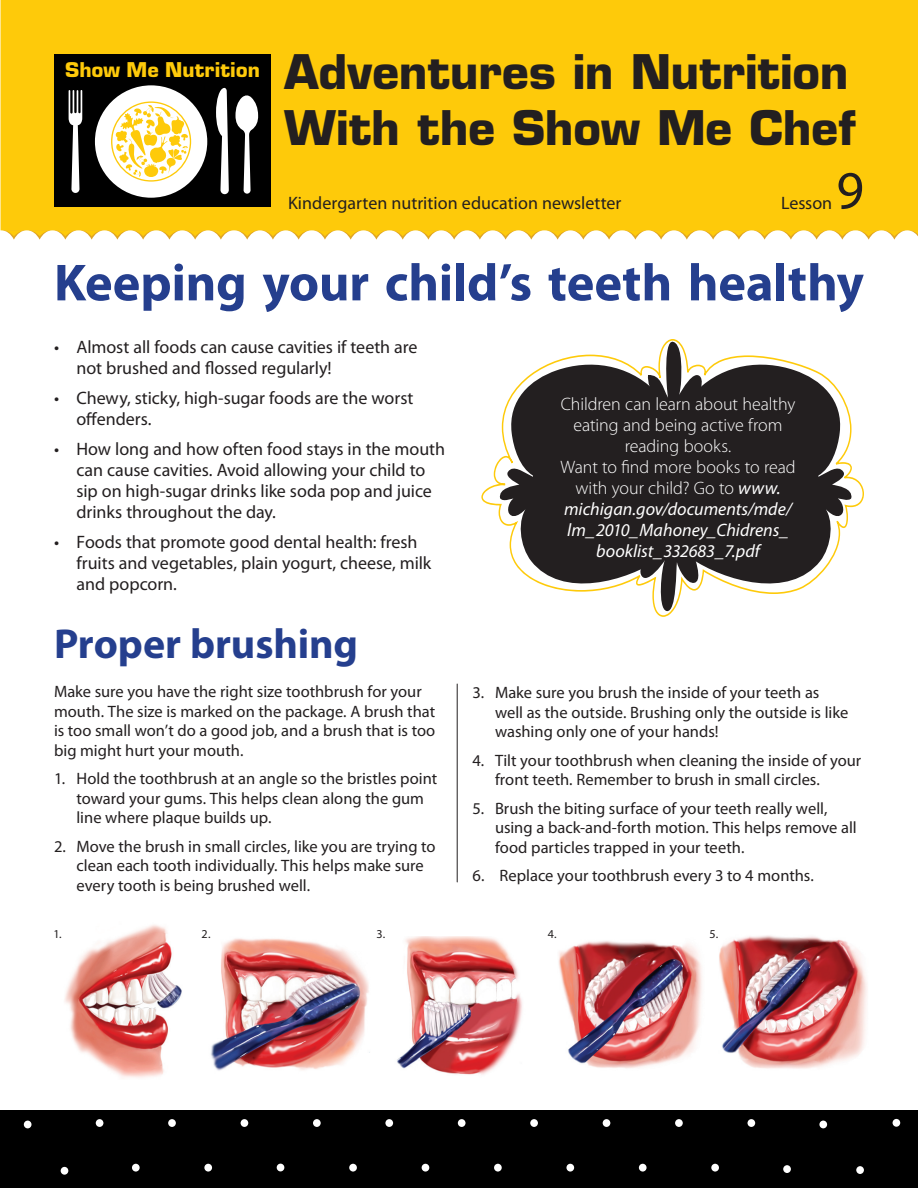
<style>
.page{position:relative;width:918px;height:1188px;background:#fff}
.page>*{position:absolute;margin:0;border:0;box-sizing:border-box;transform-origin:0 0}
.nwsltr_body_12_on_14{font:54px "Myriad Pro";color:#231f20}
._24_pt_xbold_heds{font:700 52.5px "Myriad Pro";letter-spacing:-.005em;color:#253f8e}
.t1{font:700 46.5px/55.8px "Eurostile LT Std";color:#231f20;text-align:right}
._24_pt_xbold_heds-2{font:700 42px "Myriad Pro";letter-spacing:-.005em;color:#253f8e}
.hanging_indent{font:18px/21px "Myriad Pro";letter-spacing:-.005em;color:#231f20}
.nwsltr_body_12_on_14-2{font:italic 18px/21px "Myriad Pro";color:#fff;text-align:center}
.nwsltr_body_12_on_14-3{font:300 18px/21px "Myriad Pro";letter-spacing:-.005em;color:#fff;text-align:center}
.nwsltr_body_12_on_14-4{font:18px "Myriad Pro";color:#231f20}
.hanging_indent_11_on{font:16.5px/19.5px "Myriad Pro";color:#231f20}
.body_11_on_13{font:16.5px/19.5px "Myriad Pro";color:#231f20}
.hanging_indent_11_on-2{font:12.15px "Myriad Pro";color:#231f20}
.s1{font-weight:300;font-style:normal}
</style>
<div class="page">
<div style="left:1px;top:0;width:917px;height:230px;background:#feca0a"></div>
<svg style="left:1px;top:230px;width:917px;height:10px"></svg>
<div style="left:54px;top:54px;width:217px;height:153px;background:#000"></div>
<svg style="left:69px;top:90px;width:13px;height:103px"></svg>
<svg style="left:216px;top:88px;width:13px;height:106px"></svg>
<div style="left:95px;top:85px;width:112px;height:113px;background:#fff;border-radius:50%"></div>
<svg style="left:111px;top:101px;width:80px;height:81px"></svg>
<div style="left:112px;top:103px;width:78px;height:77px;background:#fff;border-radius:50%"></div>
<svg style="left:115px;top:105px;width:74px;height:72px"></svg>
<svg style="left:235px;top:95px;width:23px;height:99px"></svg>
<div style="left:0;top:1110px;width:918px;height:78px;background:#000"></div>
<div style="left:96px;top:1119px;width:7px;height:8px;background:#fff;border-radius:50%"></div>
<div style="left:168px;top:1119px;width:8px;height:8px;background:#fff;border-radius:50%"></div>
<div style="left:241px;top:1119px;width:7px;height:8px;background:#fff;border-radius:50%"></div>
<div style="left:313px;top:1119px;width:8px;height:8px;background:#fff;border-radius:50%"></div>
<div style="left:385px;top:1119px;width:8px;height:8px;background:#fff;border-radius:50%"></div>
<div style="left:458px;top:1119px;width:8px;height:8px;background:#fff;border-radius:50%"></div>
<div style="left:530px;top:1119px;width:8px;height:8px;background:#fff;border-radius:50%"></div>
<div style="left:603px;top:1119px;width:7px;height:8px;background:#fff;border-radius:50%"></div>
<div style="left:675px;top:1119px;width:8px;height:8px;background:#fff;border-radius:50%"></div>
<div style="left:748px;top:1119px;width:7px;height:8px;background:#fff;border-radius:50%"></div>
<div style="left:132px;top:1164px;width:8px;height:8px;background:#fff;border-radius:50%"></div>
<div style="left:204px;top:1164px;width:8px;height:8px;background:#fff;border-radius:50%"></div>
<div style="left:349px;top:1164px;width:8px;height:8px;background:#fff;border-radius:50%"></div>
<div style="left:422px;top:1164px;width:7px;height:8px;background:#fff;border-radius:50%"></div>
<div style="left:494px;top:1164px;width:8px;height:8px;background:#fff;border-radius:50%"></div>
<div style="left:566px;top:1164px;width:8px;height:8px;background:#fff;border-radius:50%"></div>
<div style="left:639px;top:1164px;width:8px;height:8px;background:#fff;border-radius:50%"></div>
<div style="left:711px;top:1164px;width:8px;height:8px;background:#fff;border-radius:50%"></div>
<div style="left:61px;top:1167px;width:7px;height:8px;background:#fff;border-radius:50%"></div>
<div style="left:24px;top:1121px;width:8px;height:7px;background:#fff;border-radius:50%"></div>
<div style="left:819px;top:1121px;width:8px;height:7px;background:#fff;border-radius:50%"></div>
<div style="left:783px;top:1165px;width:8px;height:8px;background:#fff;border-radius:50%"></div>
<div style="left:856px;top:1166px;width:8px;height:8px;background:#fff;border-radius:50%"></div>
<div style="left:277px;top:1164px;width:7px;height:7px;background:#fff;border-radius:50%"></div>
<div style="left:893px;top:1119px;width:7px;height:8px;background:#fff;border-radius:50%"></div>
<img style="left:211px;top:938px;width:159px;height:133px">
<img style="left:64px;top:925px;width:118px;height:153px">
<img style="left:397px;top:937px;width:125px;height:138px">
<img style="left:558px;top:941px;width:144px;height:127px">
<img style="left:719px;top:935px;width:148px;height:134px">
<svg style="left:481px;top:339px;width:383px;height:278px;fill:#231f20"></svg>
<hr style="left:457px;top:684px;width:1px;height:198px;background:#231f20">
<h3 class="t1" style="left:65px;top:44px;width:793px"><sup>Show</sup> <sup>Me</sup> <sup>Nutrition</sup> Adventures in Nutrition<br>With the Show Me Chef</h3>
<p class="nwsltr_body_12_on_14" style="left:836px;top:157px;width:29px">9</p>
<p class="nwsltr_body_12_on_14-4" style="left:288px;top:191px;width:335px">Kindergarten nutrition education newsletter</p>
<p class="nwsltr_body_12_on_14-4" style="left:781px;top:191px;width:53px">Lesson</p>
<p class="_24_pt_xbold_heds" style="left:54px;top:248px;width:811px">Keeping your child’s teeth healthy</p>
<p class="hanging_indent" style="left:76px;top:337px;width:343px;text-indent:-22px">• Almost all foods can cause cavities if teeth are not brushed and flossed regularly!</p>
<p class="hanging_indent" style="left:76px;top:388px;width:339px;text-indent:-22px">• Chewy, sticky, high-sugar foods are the worst offenders.</p>
<p class="hanging_indent" style="left:76px;top:439px;width:370px;text-indent:-22px">• How long and how often food stays in the mouth can cause cavities. Avoid allowing your child to sip on high-sugar drinks like soda pop and juice drinks throughout the day.</p>
<p class="hanging_indent" style="left:76px;top:532px;width:356px;text-indent:-22px">• Foods that promote good dental health: fresh fruits and vegetables, plain yogurt, cheese, milk and popcorn.</p>
<p class="_24_pt_xbold_heds-2" style="left:54px;top:617px;width:306px">Proper brushing</p>
<p class="body_11_on_13" style="left:54px;top:682px;width:383px">Make sure you have the right size toothbrush for your mouth. The size is marked on the package. A brush that is too small won’t do a good job, and a brush that is too big might hurt your mouth.</p>
<p class="hanging_indent_11_on" style="left:76px;top:769px;width:362px;text-indent:-22px">1. Hold the toothbrush at an angle so the bristles point toward your gums. This helps clean along the gum line where plaque builds up.</p>
<p class="hanging_indent_11_on" style="left:76px;top:836px;width:361px;text-indent:-22px">2. Move the brush in small circles, like you are trying to clean each tooth individually. This helps make sure every tooth is being brushed well.</p>
<p class="nwsltr_body_12_on_14-3" style="left:561px;top:393px;width:236px">Children can learn about healthy</p>
<p class="nwsltr_body_12_on_14-3" style="left:574px;top:414px;width:210px">eating and being active from reading books.</p>
<p class="nwsltr_body_12_on_14-2" style="left:560px;top:456px;width:237px"><span class="s1">Want to find more books to read with your child? Go to</span> www. michigan.gov/documents/mde/ lm_2010_Mahoney_Chidrens_ booklist_332683_7.pdf</p>
<p class="hanging_indent_11_on" style="left:495px;top:683px;width:355px;text-indent:-22px">3. Make sure you brush the inside of your teeth as well as the outside. Brushing only the outside is like washing only one of your hands!</p>
<p class="hanging_indent_11_on" style="left:495px;top:750px;width:368px;text-indent:-22px">4. Tilt your toothbrush when cleaning the inside of your front teeth. Remember to brush in small circles.</p>
<p class="hanging_indent_11_on" style="left:495px;top:798px;width:363px;text-indent:-22px">5. Brush the biting surface of your teeth really well, using a back-and-forth motion. This helps remove all food particles trapped in your teeth.</p>
<p class="body_11_on_13" style="left:472px;top:866px;width:343px">6. Replace your toothbrush every 3 to 4 months.</p>
<p class="hanging_indent_11_on-2" style="left:53px;top:926px;width:10px">1.</p>
<p class="hanging_indent_11_on-2" style="left:202px;top:926px;width:10px">2.</p>
<p class="hanging_indent_11_on-2" style="left:376px;top:926px;width:10px">3.</p>
<p class="hanging_indent_11_on-2" style="left:548px;top:926px;width:10px">4.</p>
<p class="hanging_indent_11_on-2" style="left:710px;top:926px;width:10px">5.</p>
</div>
